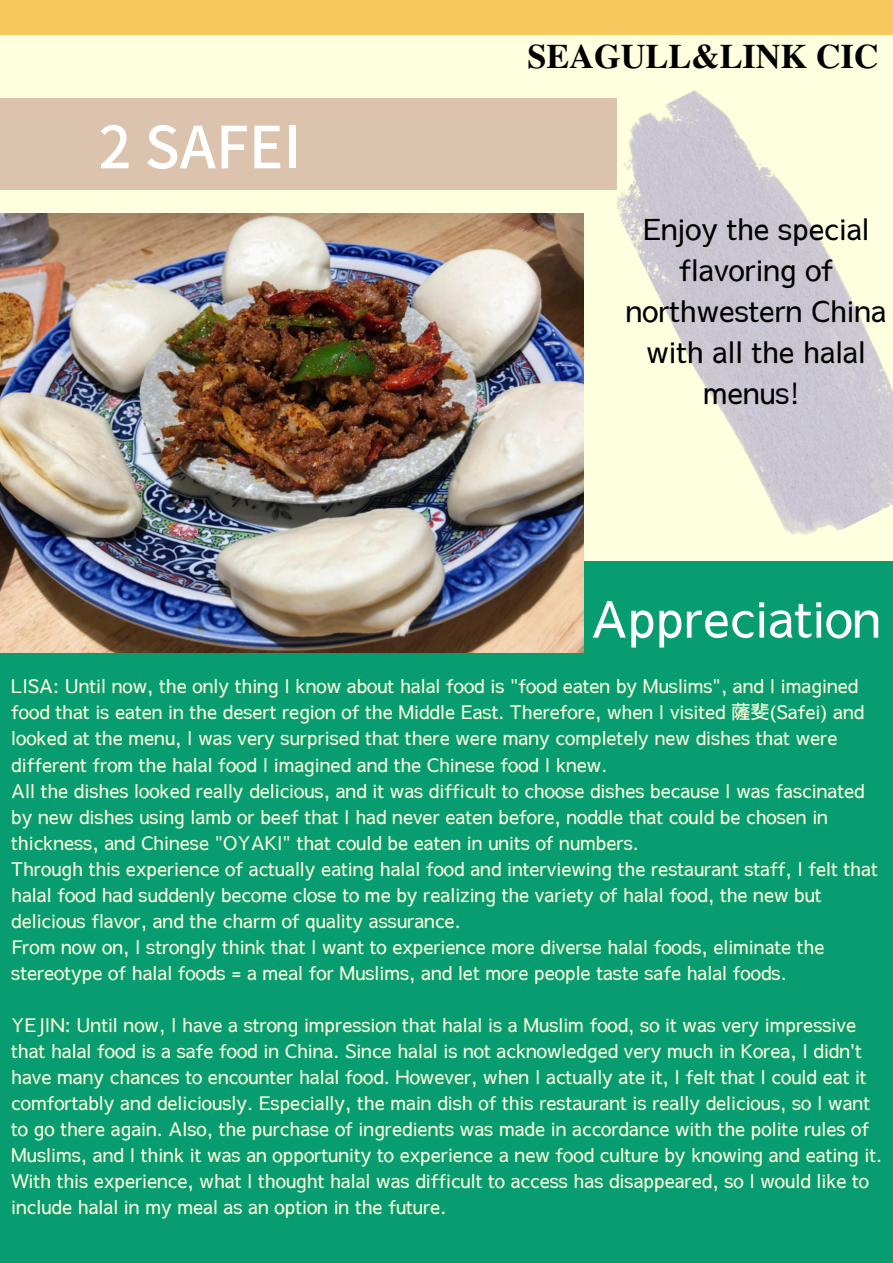
<style>
.page{position:relative;width:893px;height:1263px;background:#feffde}
.page>*{position:absolute;margin:0;border:0;box-sizing:border-box;transform-origin:0 0}
.t1{font:500 57.97px "Noto Sans JP";color:#fff}
.t2{font:500 50.32px "Sawarabi Gothic";color:#fff}
.t3{font:700 34.28px "Te X Gyre Termes";color:#000}
.t4{font:500 29.33px/41.1px "Sawarabi Gothic";color:#000;text-align:center}
.t5{font:500 18.98px/26px "Sawarabi Gothic";color:#feffde}
</style>
<div class="page">
<div style="left:0;top:98px;width:617px;height:92px;background:#dcc3ad"></div>
<div style="left:0;top:0;width:893px;height:35px;background:#f7c85d"></div>
<div style="left:0;top:561px;width:893px;height:702px;background:#089d70"></div>
<img style="left:0;top:213px;width:583px;height:440px">
<img style="left:616px;top:90px;width:277px;height:445px">
<h1 class="t1" style="left:98px;top:101px;width:204px">2 SAFEI</h1>
<h3 class="t3" style="left:527px;top:30px;width:352px">SEAGULL&amp;LINK CIC</h3>
<h3 class="t4" style="left:626px;top:210px;width:262px">Enjoy the special flavoring of northwestern China with all the halal menus!</h3>
<h2 class="t2" style="left:591px;top:595px;width:292px">Appreciation</h2>
<p class="t5" style="left:11px;top:674px;width:868px">LISA: Until now, the only thing I know about halal food is "food eaten by Muslims", and I imagined food that is eaten in the desert region of the Middle East. Therefore, when I visited 薩斐(Safei) and looked at the menu, I was very surprised that there were many completely new dishes that were different from the halal food I imagined and the Chinese food I knew.<br>All the dishes looked really delicious, and it was difficult to choose dishes because I was fascinated by new dishes using lamb or beef that I had never eaten before, noddle that could be chosen in thickness, and Chinese "OYAKI" that could be eaten in units of numbers.<br>Through this experience of actually eating halal food and interviewing the restaurant staff, I felt that halal food had suddenly become close to me by realizing the variety of halal food, the new but delicious flavor, and the charm of quality assurance.<br>From now on, I strongly think that I want to experience more diverse halal foods, eliminate the stereotype of halal foods = a meal for Muslims, and let more people taste safe halal foods.</p>
<p class="t5" style="left:11px;top:1012px;width:872px">YEJIN: Until now, I have a strong impression that halal is a Muslim food, so it was very impressive that halal food is a safe food in China. Since halal is not acknowledged very much in Korea, I didn't have many chances to encounter halal food. However, when I actually ate it, I felt that I could eat it comfortably and deliciously. Especially, the main dish of this restaurant is really delicious, so I want to go there again. Also, the purchase of ingredients was made in accordance with the polite rules of Muslims, and I think it was an opportunity to experience a new food culture by knowing and eating it.<br>With this experience, what I thought halal was difficult to access has disappeared, so I would like to include halal in my meal as an option in the future.</p>
</div>
